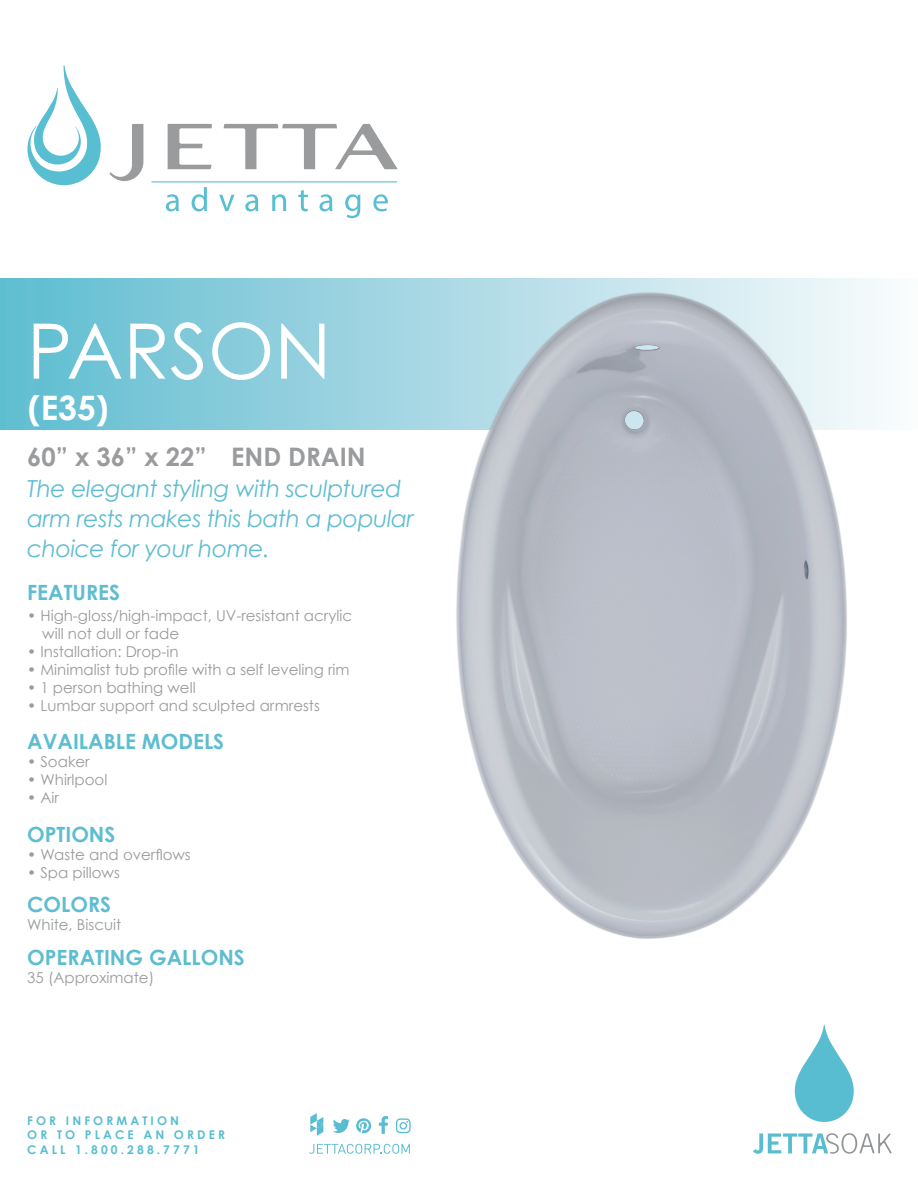
<style>
.page{position:relative;width:918px;height:1188px;background:#fff}
.page>*{position:absolute;margin:0;border:0;box-sizing:border-box;transform-origin:0 0}
.t1{font:76.65px "Century Gothic";color:#fff}
.t2{font:700 33.75px "Century Gothic";color:#fff}
.t3{font:700 25.5px "Century Gothic";color:#9a9b9d}
.t4{font:italic 23.4px "Century Gothic";letter-spacing:-.02em;color:#5ebdd1}
.t5{font:700 21px "Century Gothic";color:#5ebdd1}
.t6{font:15px "Century Gothic";color:#9a9b9d}
.t7{font:700 12px "Century Gothic";letter-spacing:.26em;color:#59bdd1}
</style>
<div class="page">
<svg style="left:0;top:279px;width:883px;height:151px;background:#85cbda"></svg>
<svg style="left:27px;top:65px;width:116px;height:120px"></svg>
<svg style="left:224px;top:124px;width:174px;height:45px"></svg>
<svg style="left:168px;top:124px;width:44px;height:45px"></svg>
<hr style="left:151px;top:181px;width:246px;height:1px;background:#58bed2">
<svg style="left:166px;top:194px;width:13px;height:17px"></svg>
<svg style="left:192px;top:187px;width:15px;height:24px"></svg>
<svg style="left:219px;top:195px;width:16px;height:16px"></svg>
<svg style="left:245px;top:194px;width:13px;height:17px"></svg>
<svg style="left:272px;top:194px;width:14px;height:17px"></svg>
<svg style="left:298px;top:190px;width:10px;height:21px"></svg>
<svg style="left:319px;top:194px;width:13px;height:17px"></svg>
<svg style="left:345px;top:194px;width:15px;height:24px"></svg>
<svg style="left:373px;top:194px;width:15px;height:17px"></svg>
<svg style="left:794px;top:1025px;width:60px;height:97px"></svg>
<svg style="left:753px;top:1133px;width:139px;height:21px"></svg>
<svg style="left:333px;top:1119px;width:17px;height:14px"></svg>
<svg style="left:309px;top:1144px;width:101px;height:10px"></svg>
<svg style="left:356px;top:1118px;width:15px;height:15px"></svg>
<svg style="left:379px;top:1116px;width:9px;height:18px"></svg>
<svg style="left:310px;top:1113px;width:13px;height:23px"></svg>
<svg style="left:396px;top:1118px;width:15px;height:15px"></svg>
<img style="left:420px;top:279px;width:452px;height:660px">
<p class="t1" style="left:27px;top:297px;width:306px">PARSON</p>
<p class="t2" style="left:28px;top:382px;width:82px">(E35)</p>
<p class="t3" style="left:27px;top:438px;width:340px">60” x 36” x 22” END DRAIN</p>
<p class="t4" style="left:27px;top:472px;width:376px">The elegant styling with sculptured</p>
<p class="t4" style="left:27px;top:502px;width:388px">arm rests makes this bath a popular</p>
<p class="t4" style="left:27px;top:532px;width:244px">choice for your home.</p>
<p class="t5" style="left:27px;top:576px;width:94px">FEATURES</p>
<p class="t6" style="left:27px;top:605px;width:326px">• High-gloss/high-impact, UV-resistant acrylic</p>
<p class="t6" style="left:42px;top:623px;width:138px">will not dull or fade</p>
<p class="t6" style="left:27px;top:641px;width:153px">• Installation: Drop-in</p>
<p class="t6" style="left:27px;top:659px;width:324px">• Minimalist tub profile with a self leveling rim</p>
<p class="t6" style="left:27px;top:677px;width:170px">• 1 person bathing well</p>
<p class="t6" style="left:27px;top:695px;width:294px">• Lumbar support and sculpted armrests</p>
<p class="t5" style="left:27px;top:726px;width:198px">AVAILABLE MODELS</p>
<p class="t6" style="left:27px;top:751px;width:64px">• Soaker</p>
<p class="t6" style="left:27px;top:769px;width:82px">• Whirlpool</p>
<p class="t6" style="left:27px;top:787px;width:33px">• Air</p>
<p class="t5" style="left:27px;top:818px;width:90px">OPTIONS</p>
<p class="t6" style="left:27px;top:844px;width:165px">• Waste and overflows</p>
<p class="t6" style="left:27px;top:862px;width:94px">• Spa pillows</p>
<p class="t5" style="left:27px;top:889px;width:85px">COLORS</p>
<p class="t6" style="left:27px;top:915px;width:96px">White, Biscuit</p>
<p class="t5" style="left:27px;top:942px;width:219px">OPERATING GALLONS</p>
<p class="t6" style="left:27px;top:967px;width:129px">35 (Approximate)</p>
<p class="t7" style="left:27px;top:1112px;width:153px">FOR INFORMATION</p>
<p class="t7" style="left:27px;top:1126px;width:199px">OR TO PLACE AN ORDER</p>
<p class="t7" style="left:27px;top:1140px;width:174px">CALL 1.800.288.7771</p>
</div>
